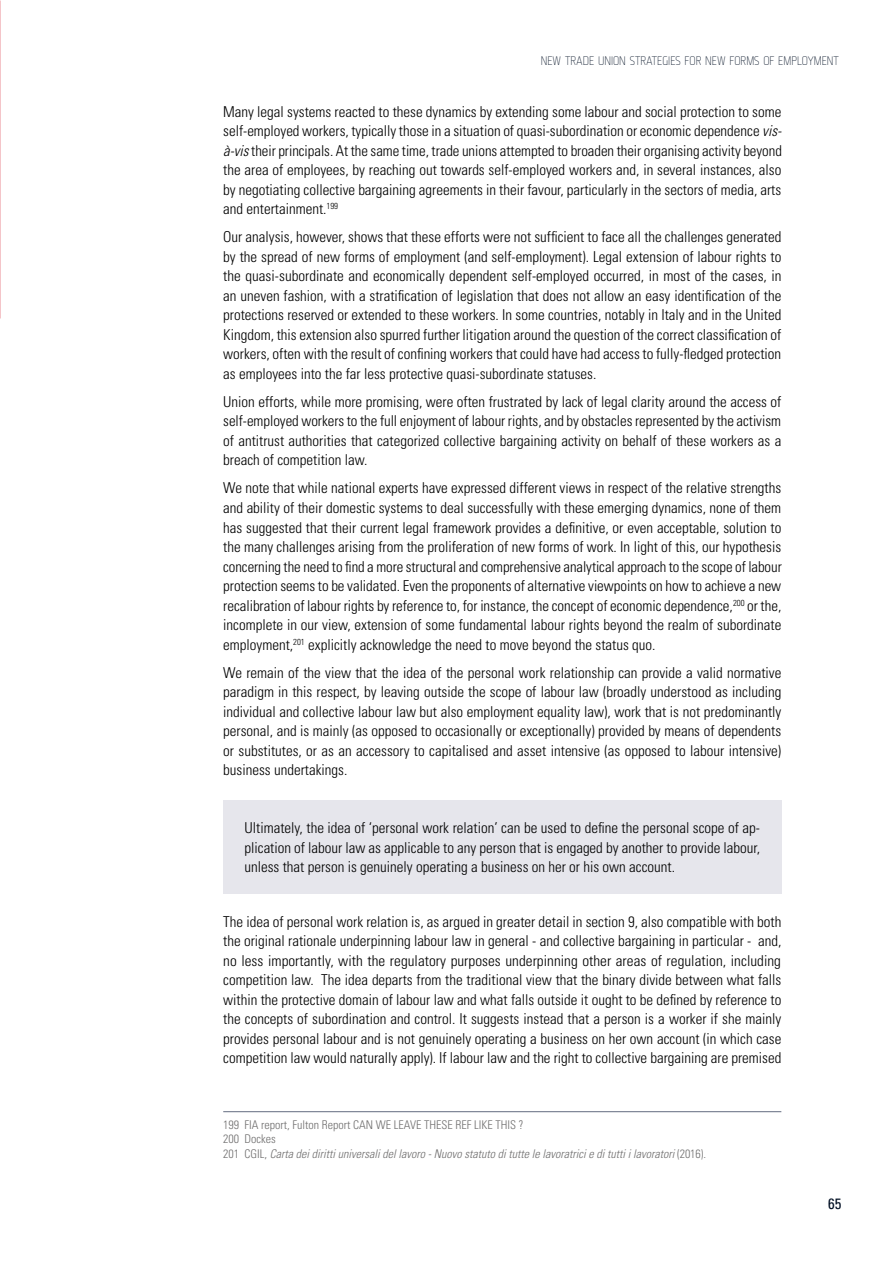
<style>
.page{position:relative;width:893px;height:1263px;background:#fff}
.page>*{position:absolute;margin:0;border:0;box-sizing:border-box;transform-origin:0 0}
.t1{font:300 condensed 15px/19.5px "Univers";color:#000;text-align:justify}
.t2{font:condensed 15px "Univers";color:#000f23}
.t3{font:italic 300 condensed 12px/14.4px "Univers";color:#706f6f}
.t4{font:12px "Fishmonger";color:#000f23}
.s1{font-style:italic}
.s2{font-style:normal}
</style>
<div class="page">
<div style="left:223px;top:800px;width:558px;height:94px;background:#e6e6ec"></div>
<hr style="left:223px;top:1111px;width:558px;height:1px;background:#636b80">
<p class="t4" style="left:541px;top:54px;width:300px">NEW TRADE UNION STRATEGIES FOR NEW FORMS OF EMPLOYMENT</p>
<p class="t1" style="left:223px;top:102px;width:560px">Many legal systems reacted to these dynamics by extending some labour and social protection to some self-employed workers, typically those in a situation of quasi-subordination or economic dependence <span class="s1">vis&shy;à-vis</span> their principals. At the same time, trade unions attempted to broaden their organising activity beyond the area of employees, by reaching out towards self-employed workers and, in several instances, also by negotiating collective bargaining agreements in their favour, particularly in the sectors of media, arts and entertainment.<sup>199</sup></p>
<p class="t1" style="left:223px;top:227px;width:560px">Our analysis, however, shows that these efforts were not sufficient to face all the challenges generated by the spread of new forms of employment (and self-employment). Legal extension of labour rights to the quasi-subordinate and economically dependent self-employed occurred, in most of the cases, in an uneven fashion, with a stratification of legislation that does not allow an easy identification of the protections reserved or extended to these workers. In some countries, notably in Italy and in the United Kingdom, this extension also spurred further litigation around the question of the correct classification of workers, often with the result of confining workers that could have had access to fully-fledged protection as employees into the far less protective quasi-subordinate statuses.</p>
<p class="t1" style="left:223px;top:392px;width:560px">Union efforts, while more promising, were often frustrated by lack of legal clarity around the access of self-employed workers to the full enjoyment of labour rights, and by obstacles represented by the activism of antitrust authorities that categorized collective bargaining activity on behalf of these workers as a breach of competition law.</p>
<p class="t1" style="left:223px;top:478px;width:560px">We note that while national experts have expressed different views in respect of the relative strengths and ability of their domestic systems to deal successfully with these emerging dynamics, none of them has suggested that their current legal framework provides a definitive, or even acceptable, solution to the many challenges arising from the proliferation of new forms of work. In light of this, our hypothesis concerning the need to find a more structural and comprehensive analytical approach to the scope of labour protection seems to be validated. Even the proponents of alternative viewpoints on how to achieve a new recalibration of labour rights by reference to, for instance, the concept of economic dependence,<sup>200</sup> or the, incomplete in our view, extension of some fundamental labour rights beyond the realm of subordinate employment,<sup>201</sup> explicitly acknowledge the need to move beyond the status quo.</p>
<p class="t1" style="left:223px;top:662px;width:560px">We remain of the view that the idea of the personal work relationship can provide a valid normative paradigm in this respect, by leaving outside the scope of labour law (broadly understood as including individual and collective labour law but also employment equality law), work that is not predominantly personal, and is mainly (as opposed to occasionally or exceptionally) provided by means of dependents or substitutes, or as an accessory to capitalised and asset intensive (as opposed to labour intensive) business undertakings.</p>
<p class="t1" style="left:244px;top:818px;width:517px">Ultimately, the idea of ‘personal work relation’ can be used to define the personal scope of ap&shy;plication of labour law as applicable to any person that is engaged by another to provide labour, unless that person is genuinely operating a business on her or his own account.</p>
<p class="t1" style="left:223px;top:911px;width:560px">The idea of personal work relation is, as argued in greater detail in section 9, also compatible with both the original rationale underpinning labour law in general - and collective bargaining in particular - and, no less importantly, with the regulatory purposes underpinning other areas of regulation, including competition law. The idea departs from the traditional view that the binary divide between what falls within the protective domain of labour law and what falls outside it ought to be defined by reference to the concepts of subordination and control. It suggests instead that a person is a worker if she mainly provides personal labour and is not genuinely operating a business on her own account (in which case competition law would naturally apply). If labour law and the right to collective bargaining are premised</p>
<p class="t3" style="left:223px;top:1117px;width:485px"><span class="s2">199 FIA report, Fulton Report CAN WE LEAVE THESE REF LIKE THIS ?<br>200 Dockes<br>201 CGIL,</span> Carta dei diritti universali del lavoro - Nuovo statuto di tutte le lavoratrici e di tutti i lavoratori <span class="s2">(2016).</span></p>
<p class="t2" style="left:828px;top:1194px;width:15px">65</p>
</div>
